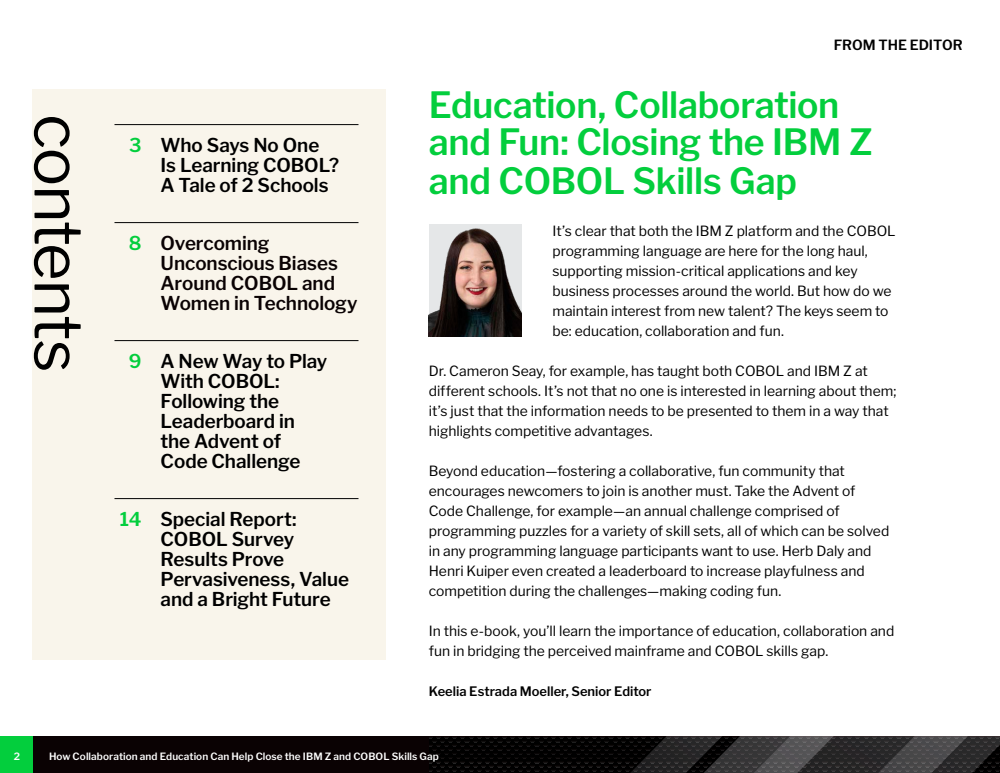
<style>
.page{position:relative;width:1000px;height:773px;background:#fff}
.page>*{position:absolute;margin:0;border:0;box-sizing:border-box;transform-origin:0 0}
.Infographic_-_headli{font:65px "Libre Franklin";letter-spacing:-.02em;color:#000}
.Subhead{font:600 36px/38px "Libre Franklin";letter-spacing:-.01em;color:#03ce3d}
.Body_Copy_copy{font:600 19px/20px "Libre Franklin";letter-spacing:-.005em;color:#000}
.Body_Copy_copy-2{font:600 19px/20px "Libre Franklin";color:#0a0203}
.Body_Copy_copy-3{font:14px/20px "Libre Franklin";color:#000}
.Body_Copy_copy-4{font:600 14px "Libre Franklin";letter-spacing:-.005em;color:#000}
.Body_Copy_copy-5{font:600 13px "Libre Franklin";color:#000}
.t1{font:600 10px "Libre Franklin";letter-spacing:.01em;color:#fff}
.s1{color:#03ce3d}
</style>
<div class="page">
<div style="left:33px;top:89px;width:353px;height:571px;background:#f9f5eb"></div>
<div style="left:429px;top:224px;width:92px;height:112px;background:#e5e7e8"></div>
<img style="left:429px;top:228px;width:92px;height:108px">
<hr style="left:114px;top:124px;width:244px;height:1px;background:#000">
<hr style="left:114px;top:222px;width:244px;height:1px;background:#000">
<hr style="left:114px;top:340px;width:244px;height:1px;background:#000">
<hr style="left:114px;top:498px;width:244px;height:1px;background:#000">
<div style="left:33px;top:737px;width:967px;height:36px;background:#0a0203"></div>
<div style="left:0;top:737px;width:33px;height:36px;background:#03ce3d"></div>
<svg style="left:429px;top:737px;width:571px;height:35px"></svg>
<p class="Infographic_-_headli" style="left:97px;top:114px;width:260px;rotate:90deg">contents</p>
<p class="Body_Copy_copy" style="left:160px;top:135px;width:180px;text-indent:-31px"><span class="s1">3</span> Who Says No One<br>Is Learning COBOL?<br>A Tale of 2 Schools</p>
<p class="Body_Copy_copy-2" style="left:161px;top:233px;width:199px;text-indent:-32px"><span class="s1">8</span> Overcoming<br>Unconscious Biases<br>Around COBOL and<br>Women in Technology</p>
<p class="Body_Copy_copy" style="left:161px;top:351px;width:168px;text-indent:-32px"><span class="s1">9</span> A New Way to Play<br>With COBOL:<br>Following the<br>Leaderboard in the Advent of<br>Code Challenge</p>
<p class="Body_Copy_copy" style="left:161px;top:509px;width:190px;text-indent:-41px"><span class="s1">14</span> Special Report:<br>COBOL Survey<br>Results Prove<br>Pervasiveness, Value and a Bright Future</p>
<p class="Body_Copy_copy-4" style="left:834px;top:36px;width:130px">FROM THE EDITOR</p>
<p class="Subhead" style="left:429px;top:86px;width:445px">Education, Collaboration and Fun: Closing the IBM Z and COBOL Skills Gap</p>
<p class="Body_Copy_copy-3" style="left:552px;top:221px;width:345px">It’s clear that both the IBM Z platform and the COBOL programming language are here for the long haul, supporting mission-critical applications and key business processes around the world. But how do we maintain interest from new talent? The keys seem to be: education, collaboration and fun.</p>
<p class="Body_Copy_copy-3" style="left:429px;top:361px;width:469px">Dr. Cameron Seay, for example, has taught both COBOL and IBM Z at different schools. It’s not that no one is interested in learning about them; it’s just that the information needs to be presented to them in a way that highlights competitive advantages.</p>
<p class="Body_Copy_copy-3" style="left:429px;top:461px;width:462px">Beyond education—fostering a collaborative, fun community that encourages newcomers to join is another must. Take the Advent of Code Challenge, for example—an annual challenge comprised of programming puzzles for a variety of skill sets, all of which can be solved in any programming language participants want to use. Herb Daly and Henri Kuiper even created a leaderboard to increase playfulness and competition during the challenges—making coding fun.</p>
<p class="Body_Copy_copy-3" style="left:429px;top:621px;width:467px">In this e-book, you’ll learn the importance of education, collaboration and fun in bridging the perceived mainframe and COBOL skills gap.</p>
<p class="Body_Copy_copy-5" style="left:429px;top:683px;width:224px">Keelia Estrada Moeller, Senior Editor</p>
<p class="t1" style="left:14px;top:750px;width:8px">2</p>
<p class="t1" style="left:49px;top:750px;width:392px">How Collaboration and Education Can Help Close the IBM Z and COBOL Skills Gap</p>
</div>
